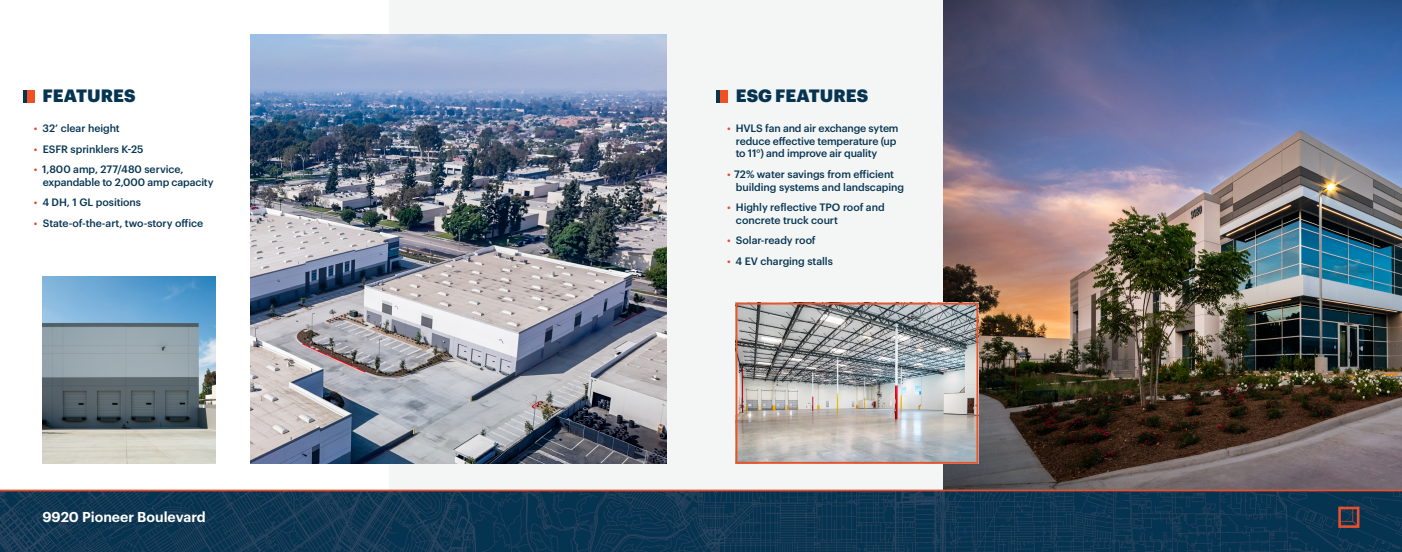
<style>
.page{position:relative;width:1402px;height:552px;background:#fff}
.page>*{position:absolute;margin:0;border:0;box-sizing:border-box;transform-origin:0 0}
._20Pt_Headline{font:900 17.5px "Graphik";letter-spacing:.005em;color:#063552}
.t1{font:600 14px "Graphik";color:#fff}
.t2{font:500 10.5px/12.6px "Graphik";letter-spacing:-.01em;color:#063552}
.s1{color:#e4502e}
</style>
<div class="page">
<div style="left:389px;top:0;width:1013px;height:490px;background:#f4f5f5"></div>
<img style="left:250px;top:35px;width:416px;height:428px">
<img style="left:943px;top:0;width:459px;height:489px">
<img style="left:739px;top:305px;width:236px;height:155px">
<div style="left:736px;top:302px;width:242px;height:161px;border:2px solid #f05022"></div>
<img style="left:43px;top:276px;width:173px;height:187px">
<div style="left:27px;top:90px;width:8px;height:12px;background:#f05022"></div>
<hr style="left:23px;top:90px;width:4px;height:12px;background:#063552">
<div style="left:720px;top:90px;width:8px;height:12px;background:#f05022"></div>
<hr style="left:716px;top:90px;width:4px;height:12px;background:#063552">
<img style="left:0;top:491px;width:1402px;height:60px">
<svg style="left:1338px;top:506px;width:21px;height:21px"></svg>
<hr style="left:0;top:489px;width:1402px;height:2px;background:#e4502e">
<p class="_20Pt_Headline" style="left:43px;top:82px;width:95px">FEATURES</p>
<p class="_20Pt_Headline" style="left:736px;top:82px;width:134px">ESG FEATURES</p>
<p class="t2" style="left:34px;top:121px;width:87px"><span class="s1">•</span> 32’ clear height</p>
<p class="t2" style="left:34px;top:141px;width:111px"><span class="s1">•</span> ESFR sprinklers K-25</p>
<p class="t2" style="left:43px;top:162px;width:172px;text-indent:-9px"><span class="s1">•</span> 1,800 amp, 277/480 service, expandable to 2,000 amp capacity</p>
<p class="t2" style="left:34px;top:195px;width:109px"><span class="s1">•</span> 4 DH, 1 GL positions</p>
<p class="t2" style="left:34px;top:215px;width:171px"><span class="s1">•</span> State-of-the-art, two-story office</p>
<p class="t1" style="left:43px;top:506px;width:165px">9920 Pioneer Boulevard</p>
<p class="t2" style="left:736px;top:121px;width:164px;text-indent:-9px"><span class="s1">•</span> HVLS fan and air exchange sytem reduce effective temperature (up to 11°) and improve air quality</p>
<p class="t2" style="left:736px;top:167px;width:170px;text-indent:-9px"><span class="s1">•</span> 72% water savings from efficient building systems and landscaping</p>
<p class="t2" style="left:736px;top:200px;width:150px;text-indent:-9px"><span class="s1">•</span> Highly reflective TPO roof and concrete truck court</p>
<p class="t2" style="left:727px;top:233px;width:90px"><span class="s1">•</span> Solar-ready roof</p>
<p class="t2" style="left:727px;top:253px;width:107px"><span class="s1">•</span> 4 EV charging stalls</p>
</div>
